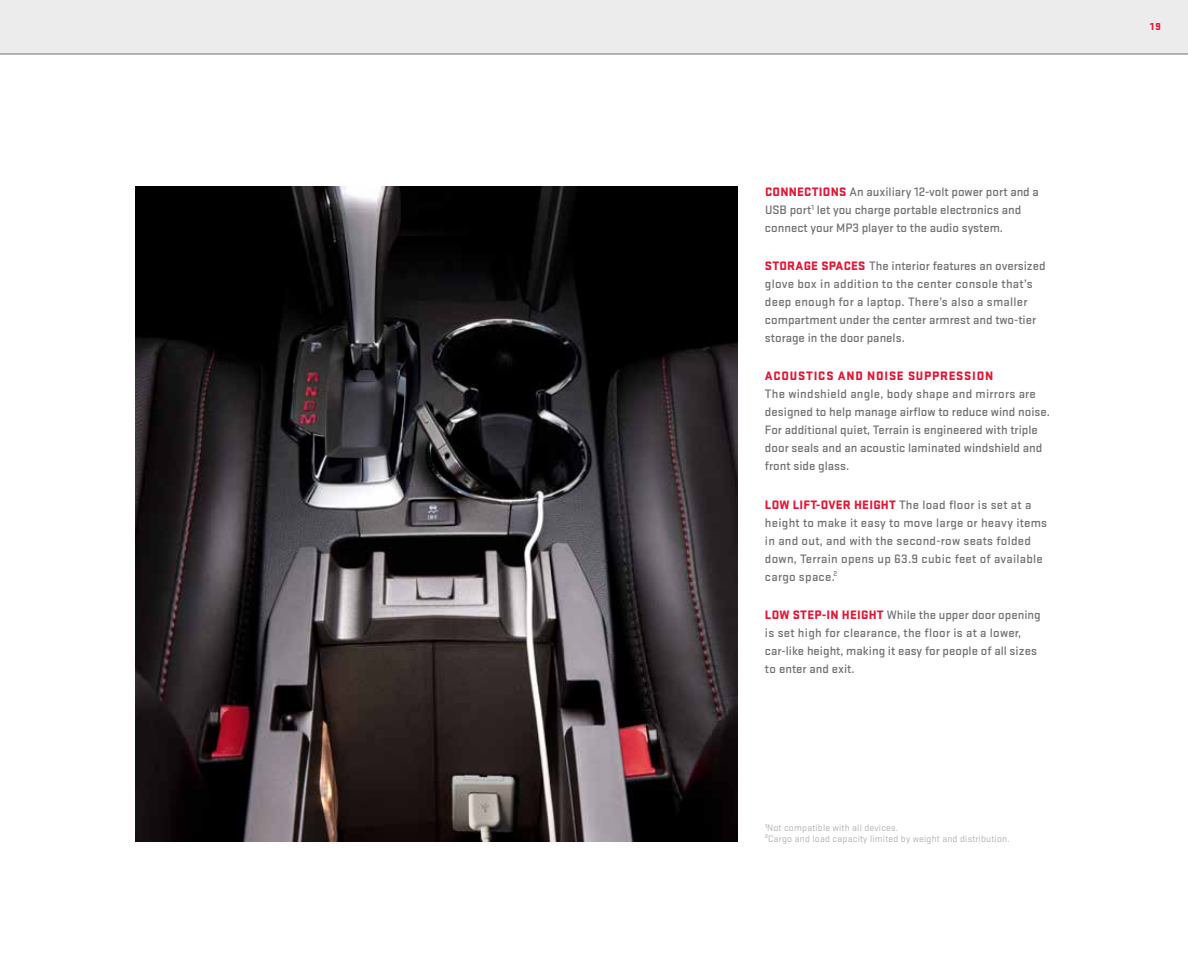
<style>
.page{position:relative;width:1188px;height:972px;background:#fff}
.page>*{position:absolute;margin:0;border:0;box-sizing:border-box;transform-origin:0 0}
.t1{font:500 12.75px/18px "Stratum GMC";color:#717073}
.t2{font:500 12.75px/18px "Stratum GMC";letter-spacing:.02em;color:#717073}
.t3{font:900 12.75px "Stratum GMC";letter-spacing:.06em;color:#e31837}
.t4{font:900 10.5px "Stratum GMC";color:#e31837}
.t5{font:9.75px/10.5px "Stratum GMC";letter-spacing:.02em;color:#b3b2b1}
.s1{font-weight:900;color:#e31837}
</style>
<div class="page">
<div style="left:0;top:0;width:1188px;height:54px;background:#ececec"></div>
<hr style="left:0;top:54px;width:1188px;height:1px;background:#717073">
<img style="left:135px;top:186px;width:603px;height:656px">
<p class="t1" style="left:765px;top:182px;width:275px"><span class="s1">CONNECTIONS</span> An auxiliary 12-volt power port and a<br>USB port<sup>1</sup> let you charge portable electronics and connect your MP3 player to the audio system.</p>
<p class="t1" style="left:765px;top:256px;width:282px"><span class="s1">STORAGE SPACES</span> The interior features an oversized glove box in addition to the center console that’s deep enough for a laptop. There’s also a smaller compartment under the center armrest and two-tier storage in the door panels.</p>
<p class="t3" style="left:765px;top:367px;width:230px">ACOUSTICS AND NOISE SUPPRESSION</p>
<p class="t1" style="left:765px;top:385px;width:287px">The windshield angle, body shape and mirrors are designed to help manage airflow to reduce wind noise.<br>For additional quiet, Terrain is engineered with triple door seals and an acoustic laminated windshield and front side glass.</p>
<p class="t2" style="left:765px;top:495px;width:284px"><span class="s1">LOW LIFT-OVER HEIGHT</span> The load floor is set at a height to make it easy to move large or heavy items in and out, and with the second-row seats folded down, Terrain opens up 63.9 cubic feet of available cargo space.<sup>2</sup></p>
<p class="t1" style="left:765px;top:605px;width:277px"><span class="s1">LOW STEP-IN HEIGHT</span> While the upper door opening is set high for clearance, the floor is at a lower, car-like height, making it easy for people of all sizes to enter and exit.</p>
<p class="t5" style="left:765px;top:822px;width:246px"><sup>1</sup>Not compatible with all devices.<br><sup>2</sup>Cargo and load capacity limited by weight and distribution.</p>
<p class="t4" style="left:1150px;top:19px;width:12px">19</p>
</div>
